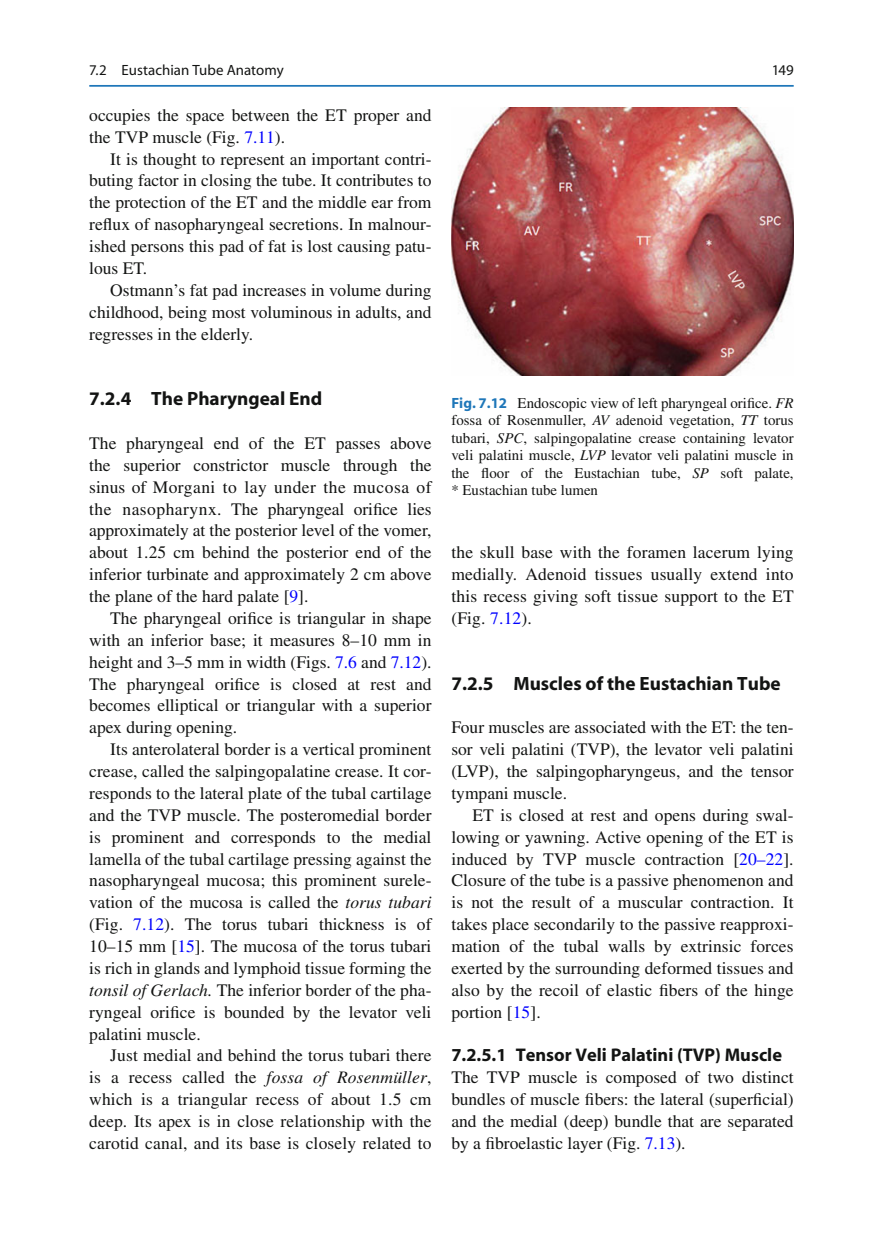
<style>
.page{position:relative;width:883px;height:1260px;background:#fff}
.page>*{position:absolute;margin:0;border:0;box-sizing:border-box;transform-origin:0 0}
.t1{font:700 19.25px "Myriad";color:#131413}
.t2{font:700 18.38px "Myriad";color:#131413}
.t3{font:17.5px/21.9px "Times";color:#131413;text-align:justify}
.t4{font:14.88px/17.5px "Times";color:#131413;text-align:justify}
.t5{font:14.88px "Myriad";color:#131413}
.s1{color:#00f}
.s2{font-style:italic}
.s3{font-family:"Myriad";font-weight:700;color:#1f77b9}
</style>
<div class="page">
<hr style="left:89px;top:85px;width:705px;height:2px;background:#1f77b9">
<img style="left:451px;top:107px;width:343px;height:269px">
<p class="t5" style="left:89px;top:64px;width:196px">7.2 Eustachian Tube Anatomy</p>
<p class="t5" style="left:772px;top:64px;width:23px">149</p>
<p class="t3" style="left:89px;top:106px;width:344px">occupies the space between the ET proper and the TVP muscle (Fig. <span class="s1">7.11</span> ).</p>
<p class="t3" style="left:89px;top:149px;width:344px;text-indent:21px">It is thought to represent an important contri&shy;buting factor in closing the tube. It contributes to the protection of the ET and the middle ear from re fl ux of nasopharyngeal secretions. In malnour&shy;ished persons this pad of fat is lost causing patu&shy;lous ET.</p>
<p class="t3" style="left:89px;top:281px;width:344px;text-indent:21px">Ostmann’s fat pad increases in volume during childhood, being most voluminous in adults, and regresses in the elderly.</p>
<p class="t1" style="left:89px;top:391px;width:234px">7.2.4 The Pharyngeal End</p>
<p class="t3" style="left:89px;top:434px;width:344px">The pharyngeal end of the ET passes above the superior constrictor muscle through the sinus of Morgani to lay under the mucosa of the nasopharynx. The pharyngeal ori fi ce lies approximately at the posterior level of the vomer, about 1.25 cm behind the posterior end of the inferior turbinate and approximately 2 cm above the plane of the hard palate [ <span class="s1">9</span> ] .</p>
<p class="t3" style="left:89px;top:609px;width:344px;text-indent:21px">The pharyngeal ori fi ce is triangular in shape with an inferior base; it measures 8–10 mm in height and 3–5 mm in width (Figs. <span class="s1">7.6</span> and <span class="s1">7.12</span> ).<br>The pharyngeal ori fi ce is closed at rest and becomes elliptical or triangular with a superior apex during opening.</p>
<p class="t3" style="left:89px;top:740px;width:344px;text-indent:21px">Its anterolateral border is a vertical prominent crease, called the salpingopalatine crease. It cor&shy;responds to the lateral plate of the tubal cartilage and the TVP muscle. The posteromedial border is prominent and corresponds to the medial lamella of the tubal cartilage pressing against the nasopharyngeal mucosa; this prominent surele&shy;vation of the mucosa is called the <span class="s2">torus tubari </span>(Fig. <span class="s1">7.12</span> ). The torus tubari thickness is of 10–15 mm [ <span class="s1">15</span> ] . The mucosa of the torus tubari is rich in glands and lymphoid tissue forming the <span class="s2">tonsil of Gerlach.</span> The inferior border of the pha&shy;ryngeal ori fi ce is bounded by the levator veli palatini muscle.</p>
<p class="t3" style="left:89px;top:1046px;width:344px;text-indent:21px">Just medial and behind the torus tubari there is a recess called the <span class="s2">fossa of Rosenmüller</span> , which is a triangular recess of about 1.5 cm deep. Its apex is in close relationship with the carotid canal, and its base is closely related to</p>
<p class="t4" style="left:451px;top:395px;width:344px"><span class="s3">Fig. 7.12</span> Endoscopic view of left pharyngeal ori fi ce. <span class="s2">FR </span>fossa of Rosenmuller, <span class="s2">AV</span> adenoid vegetation, <span class="s2">TT</span> torus tubari, <span class="s2">SPC</span> , salpingopalatine crease containing levator veli palatini muscle, <span class="s2">LVP</span> levator veli palatini muscle in the fl oor of the Eustachian tube, <span class="s2">SP</span> soft palate, * Eustachian tube lumen</p>
<p class="t3" style="left:451px;top:543px;width:344px">the skull base with the foramen lacerum lying medially. Adenoid tissues usually extend into this recess giving soft tissue support to the ET (Fig. <span class="s1">7.12</span> ).</p>
<p class="t1" style="left:451px;top:676px;width:331px">7.2.5 Muscles of the Eustachian Tube</p>
<p class="t3" style="left:451px;top:718px;width:344px">Four muscles are associated with the ET: the ten&shy;sor veli palatini (TVP), the levator veli palatini (LVP), the salpingopharyngeus, and the tensor tympani muscle.</p>
<p class="t3" style="left:451px;top:806px;width:344px;text-indent:21px">ET is closed at rest and opens during swal&shy;lowing or yawning. Active opening of the ET is induced by TVP muscle contraction [ <span class="s1">20–22</span> ] .<br>Closure of the tube is a passive phenomenon and is not the result of a muscular contraction. It takes place secondarily to the passive reapproxi&shy;mation of the tubal walls by extrinsic forces exerted by the surrounding deformed tissues and also by the recoil of elastic fi bers of the hinge portion [ <span class="s1">15</span> ] .</p>
<p class="t2" style="left:451px;top:1048px;width:332px">7.2.5.1 Tensor Veli Palatini (TVP) Muscle</p>
<p class="t3" style="left:451px;top:1068px;width:344px">The TVP muscle is composed of two distinct bundles of muscle fi bers: the lateral (superficial) and the medial (deep) bundle that are separated by a fi broelastic layer (Fig. <span class="s1">7.13</span> ).</p>
</div>
